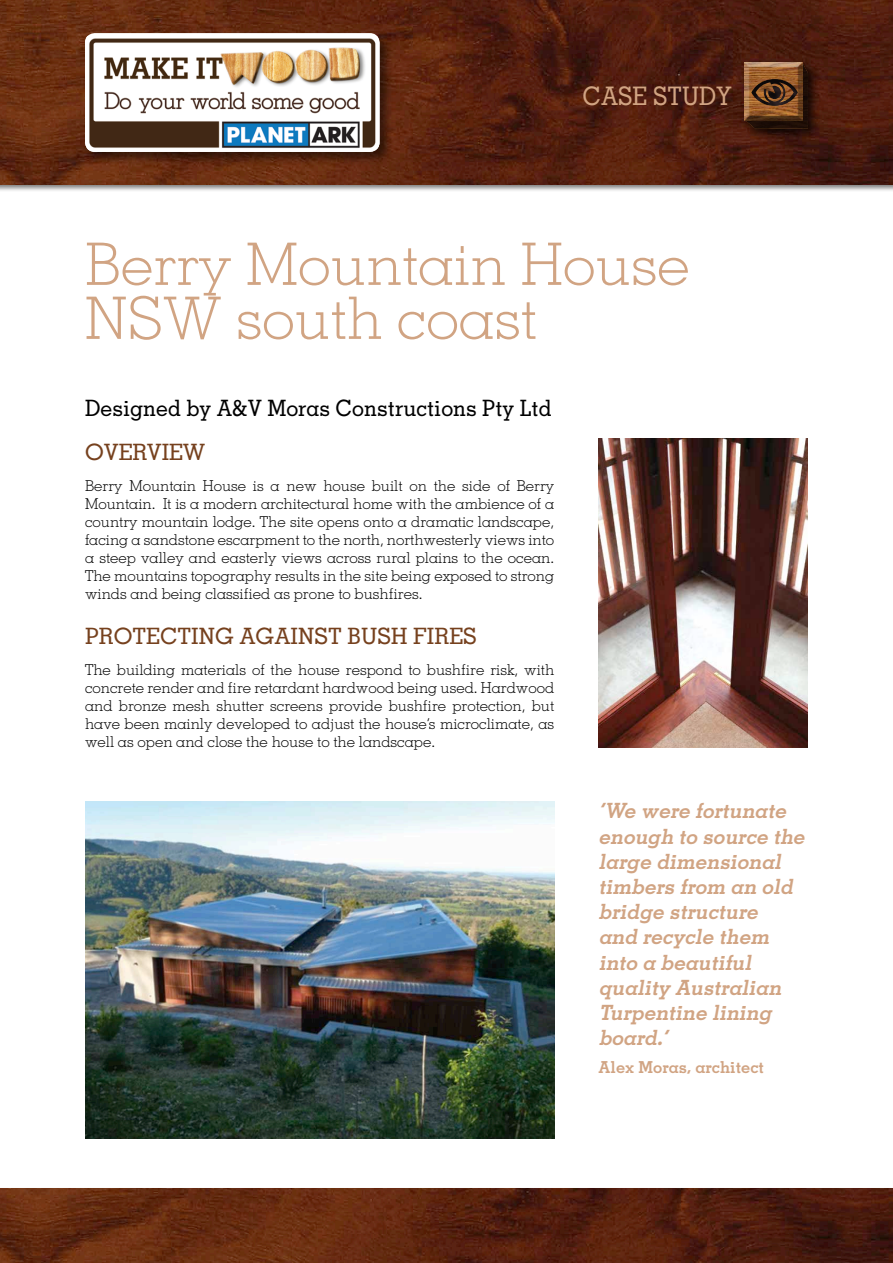
<style>
.page{position:relative;width:893px;height:1263px;background:#fff}
.page>*{position:absolute;margin:0;border:0;box-sizing:border-box;transform-origin:0 0}
.t1{font:300 58.5px/54px "Memphis";color:#d1a483}
.t2{font:500 25.5px "Memphis";color:#d1a483;scale:.93 1}
.t3{font:500 22.5px "Memphis";color:#000;scale:.95 1}
.t4{font:500 22.5px "Memphis";color:#76411e}
.t5{font:italic 700 21px/25.2px "Memphis";color:#d1a483}
.t6{font:700 16.5px "Memphis";color:#d1a483}
.t7{font:300 15px/18.1px "Memphis";color:#000;text-align:justify}
</style>
<div class="page">
<div style="left:0;top:0;width:893px;height:193px;background:#000;opacity:.5"></div>
<img style="left:0;top:0;width:893px;height:185px">
<img style="left:0;top:1188px;width:893px;height:75px">
<div style="left:83px;top:31px;width:311px;height:135px;background:#000;opacity:.5"></div>
<div style="left:85px;top:33px;width:295px;height:119px;background:#fff;border-radius:10px"></div>
<img style="left:85px;top:36px;width:295px;height:116px">
<div style="left:741px;top:59px;width:79px;height:82px;background:#000;opacity:.75"></div>
<div style="left:744px;top:61px;width:60px;height:60px;background:#000;opacity:.8"></div>
<svg style="left:745px;top:63px;width:63px;height:66px;background:#6f4626"></svg>
<div style="left:749px;top:76px;width:49px;height:30px;background:#000;opacity:.75"></div>
<img style="left:85px;top:801px;width:469px;height:337px">
<img style="left:599px;top:439px;width:209px;height:308px">
<h2 class="t2" style="left:583px;top:81px;width:162px">CASE STUDY</h2>
<h1 class="t1" style="left:85px;top:237px;width:606px">Berry Mountain House<br>NSW south coast</h1>
<h3 class="t3" style="left:85px;top:394px;width:493px">DESIGNED BY A&amp;V MORAS CONSTRUCTIONS PTY LTD</h3>
<h3 class="t4" style="left:85px;top:438px;width:122px">OVERVIEW</h3>
<p class="t7" style="left:85px;top:476px;width:471px">Berry Mountain House is a new house built on the side of Berry Mountain. It is a modern architectural home with the ambience of a country mountain lodge. The site opens onto a dramatic landscape, facing a sandstone escarpment to the north, northwesterly views into a steep valley and easterly views across rural plains to the ocean.<br>The mountains topography results in the site being exposed to strong winds and being classified as prone to bushfires.</p>
<h3 class="t4" style="left:85px;top:622px;width:393px">PROTECTING AGAINST BUSH FIRES</h3>
<p class="t7" style="left:85px;top:660px;width:471px">The building materials of the house respond to bushfire risk, with concrete render and fire retardant hardwood being used. Hardwood and bronze mesh shutter screens provide bushfire protection, but have been mainly developed to adjust the house’s microclimate, as well as open and close the house to the landscape.</p>
<h3 class="t5" style="left:599px;top:798px;width:212px">‘We were fortunate enough to source the large dimensional timbers from an old bridge structure and recycle them into a beautiful quality Australian<br>Turpentine lining board.’</h3>
<p class="t6" style="left:599px;top:1057px;width:167px">Alex Moras, architect</p>
</div>
